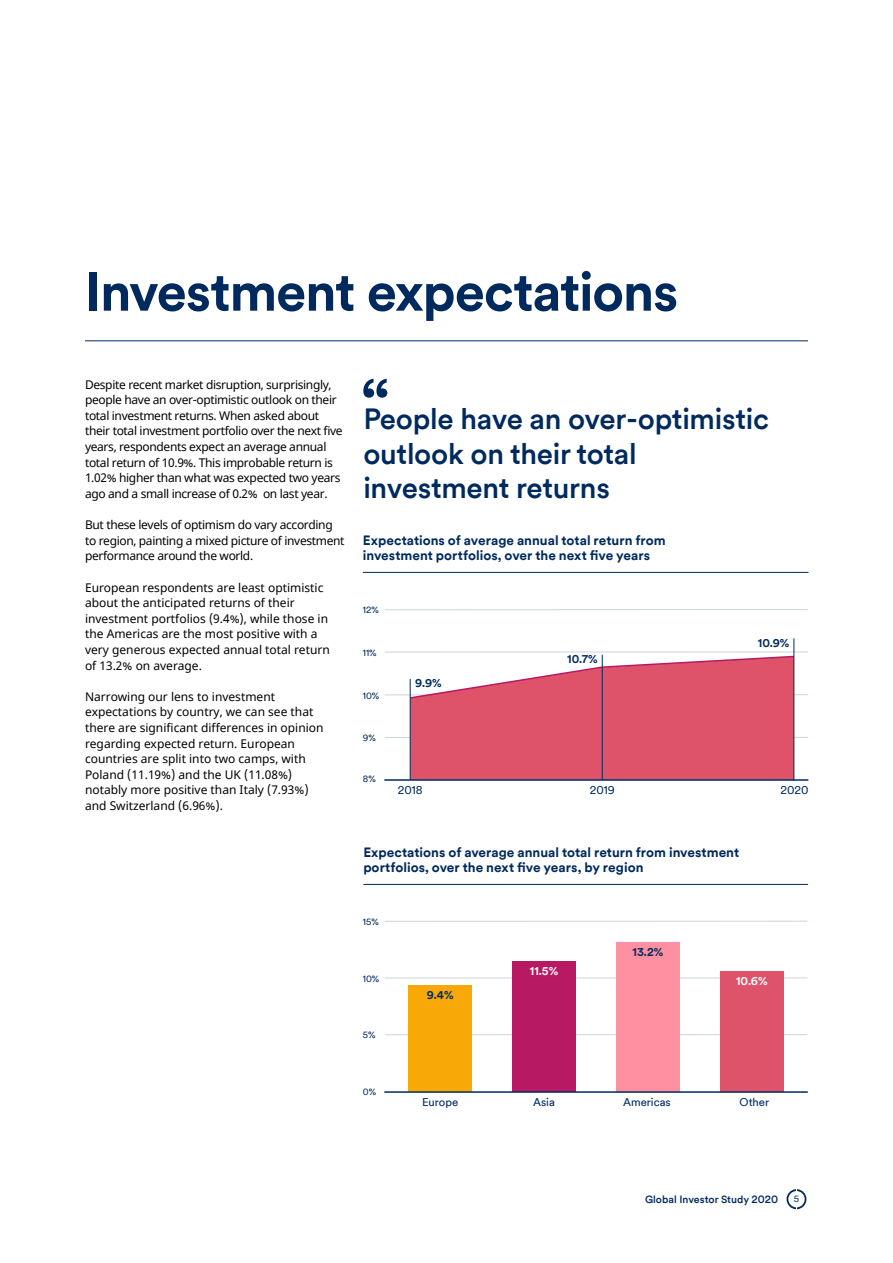
<style>
.page{position:relative;width:893px;height:1263px;background:#fff}
.page>*{position:absolute;margin:0;border:0;box-sizing:border-box;transform-origin:0 0}
.t1{font:700 54px "Schroders Circular TT";letter-spacing:-.025em;color:#002a5e}
.t2{font:500 29.25px/34.7px "Schroders Circular TT";letter-spacing:-.01em;color:#002a5e}
.t3{font:700 13.5px/15.6px "Schroders Circular TT";color:#002a5e}
.t4{font:12px/15.6px "Noto Sans";letter-spacing:-.01em;color:#000}
.t5{font:12px/15.6px "Noto Sans";letter-spacing:-.03em;color:#000}
.t6{font:11.25px "Schroders Circular TT";color:#002a5e}
.t7{font:700 11.25px "Schroders Circular TT";color:#002a5e}
.t8{font:700 11.25px "Schroders Circular TT";color:#fff}
.t9{font:500 10.5px "Schroders Circular TT";color:#002a5e}
.t10{font:9px "Schroders Circular TT";color:#002a5e}
</style>
<div class="page">
<svg style="left:786px;top:1189px;width:20px;height:20px"></svg>
<div style="left:788px;top:1191px;width:17px;height:16px;background:#fff;border-radius:50%"></div>
<hr style="left:385px;top:652px;width:423px;height:1px;background:#ccd4df">
<hr style="left:385px;top:737px;width:423px;height:1px;background:#ccd4df">
<hr style="left:385px;top:694px;width:423px;height:1px;background:#ccd4df">
<hr style="left:385px;top:609px;width:423px;height:1px;background:#ccd4df">
<hr style="left:385px;top:921px;width:422px;height:1px;background:#ccd4df">
<hr style="left:385px;top:978px;width:422px;height:1px;background:#ccd4df">
<hr style="left:385px;top:1034px;width:422px;height:1px;background:#ccd4df">
<div style="left:411px;top:699px;width:383px;height:80px;background:#df536a"></div>
<svg style="left:409px;top:655px;width:385px;height:44px"></svg>
<hr style="left:85px;top:340px;width:723px;height:1px;background:#002a5e">
<hr style="left:363px;top:572px;width:445px;height:1px;background:#002a5e">
<hr style="left:363px;top:884px;width:445px;height:1px;background:#002a5e">
<svg style="left:363px;top:379px;width:24px;height:19px"></svg>
<hr style="left:384px;top:779px;width:424px;height:2px;background:#002a5e">
<hr style="left:602px;top:655px;width:1px;height:125px;background:#002a5e">
<hr style="left:410px;top:679px;width:1px;height:101px;background:#002a5e">
<hr style="left:794px;top:638px;width:1px;height:143px;background:#002a5e">
<div style="left:408px;top:985px;width:64px;height:106px;background:#f8a908"></div>
<div style="left:512px;top:961px;width:64px;height:130px;background:#b71962"></div>
<div style="left:616px;top:942px;width:64px;height:149px;background:#ff90a1"></div>
<div style="left:720px;top:971px;width:64px;height:120px;background:#df536a"></div>
<hr style="left:384px;top:1091px;width:424px;height:2px;background:#002a5e">
<h1 class="t1" style="left:85px;top:255px;width:595px">Investment expectations</h1>
<p class="t5" style="left:85px;top:377px;width:259px">Despite recent market disruption, surprisingly, people have an over-optimistic outlook on their total investment returns. When asked about their total investment portfolio over the next five years, respondents expect an average annual total return of 10.9%. This improbable return is 1.02% higher than what was expected two years ago and a small increase of 0.2% on last year.</p>
<p class="t5" style="left:85px;top:517px;width:261px">But these levels of optimism do vary according to region, painting a mixed picture of investment performance around the world.</p>
<p class="t4" style="left:85px;top:580px;width:246px">European respondents are least optimistic about the anticipated returns of their investment portfolios (9.4%), while those in the Americas are the most positive with a very generous expected annual total return of 13.2% on average.</p>
<p class="t4" style="left:85px;top:689px;width:240px">Narrowing our lens to investment expectations by country, we can see that there are significant differences in opinion regarding expected return. European countries are split into two camps, with Poland (11.19%) and the UK (11.08%) notably more positive than Italy (7.93%) and Switzerland (6.96%).</p>
<h2 class="t2" style="left:363px;top:400px;width:407px">People have an over-optimistic outlook on their total investment returns</h2>
<p class="t3" style="left:363px;top:532px;width:304px">Expectations of average annual total return from investment portfolios, over the next five years</p>
<p class="t10" style="left:363px;top:604px;width:17px">12%</p>
<p class="t10" style="left:363px;top:646px;width:15px">11%</p>
<p class="t10" style="left:363px;top:689px;width:18px">10%</p>
<p class="t10" style="left:363px;top:732px;width:14px">9%</p>
<p class="t10" style="left:363px;top:773px;width:14px">8%</p>
<p class="t7" style="left:415px;top:676px;width:28px">9.9%</p>
<p class="t6" style="left:398px;top:782px;width:26px">2018</p>
<p class="t7" style="left:567px;top:651px;width:32px">10.7%</p>
<p class="t6" style="left:590px;top:782px;width:26px">2019</p>
<p class="t7" style="left:758px;top:635px;width:33px">10.9%</p>
<p class="t6" style="left:780px;top:782px;width:30px">2020</p>
<p class="t3" style="left:363px;top:844px;width:377px">Expectations of average annual total return from investment portfolios, over the next five years, by region</p>
<p class="t10" style="left:363px;top:916px;width:17px">15%</p>
<p class="t7" style="left:632px;top:944px;width:32px">13.2%</p>
<p class="t10" style="left:363px;top:972px;width:18px">10%</p>
<p class="t10" style="left:363px;top:1029px;width:14px">5%</p>
<p class="t7" style="left:427px;top:988px;width:28px">9.4%</p>
<p class="t8" style="left:530px;top:964px;width:30px">11.5%</p>
<p class="t8" style="left:736px;top:973px;width:33px">10.6%</p>
<p class="t10" style="left:363px;top:1085px;width:15px">0%</p>
<p class="t6" style="left:422px;top:1094px;width:38px">Europe</p>
<p class="t6" style="left:533px;top:1094px;width:23px">Asia</p>
<p class="t6" style="left:623px;top:1094px;width:49px">Americas</p>
<p class="t6" style="left:740px;top:1094px;width:31px">Other</p>
<p class="t9" style="left:645px;top:1192px;width:135px">Global Investor Study 2020</p>
<p class="t10" style="left:794px;top:1193px;width:7px">5</p>
</div>
